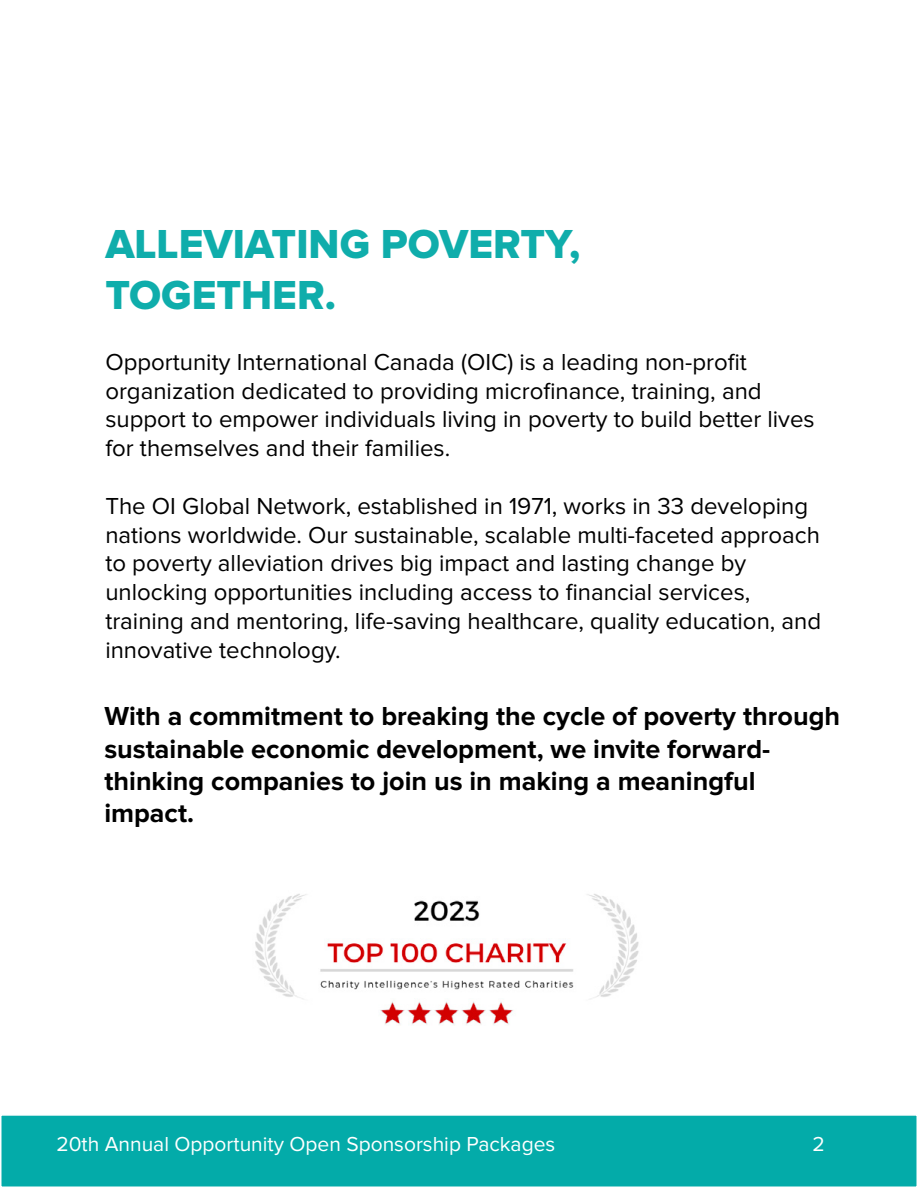
<style>
.page{position:relative;width:918px;height:1188px;background:#fff}
.page>*{position:absolute;margin:0;border:0;box-sizing:border-box;transform-origin:0 0}
.t1{font:42px/50.4px "Proxima Nova Extrabld";color:#0fadab}
.t2{font:700 27px/32.4px "Proxima Nova";color:#000}
.t3{font:24px/28.8px "Proxima Nova";color:#000}
.t4{font:21px "Proxima Nova";color:#fff}
</style>
<div class="page">
<div style="left:0;top:1114px;width:918px;height:74px;background:#03aba9;border:2px solid #fff"></div>
<img style="left:255px;top:894px;width:384px;height:132px">
<h1 class="t1" style="left:105px;top:221px;width:476px">ALLEVIATING POVERTY,<br>TOGETHER.</h1>
<p class="t3" style="left:105px;top:348px;width:711px">Opportunity International Canada (OIC) is a leading non-profit organization dedicated to providing microfinance, training, and support to empower individuals living in poverty to build better lives for themselves and their families.</p>
<p class="t3" style="left:105px;top:492px;width:717px">The OI Global Network, established in 1971, works in 33 developing nations worldwide. Our sustainable, scalable multi-faceted approach to poverty alleviation drives big impact and lasting change by unlocking opportunities including access to financial services, training and mentoring, life-saving healthcare, quality education, and innovative technology.</p>
<p class="t2" style="left:104px;top:701px;width:737px">With a commitment to breaking the cycle of poverty through sustainable economic development, we invite forward&shy;thinking companies to join us in making a meaningful impact.</p>
<p class="t4" style="left:56px;top:1132px;width:500px">20th Annual Opportunity Open Sponsorship Packages</p>
<p class="t4" style="left:812px;top:1132px;width:14px">2</p>
</div>
